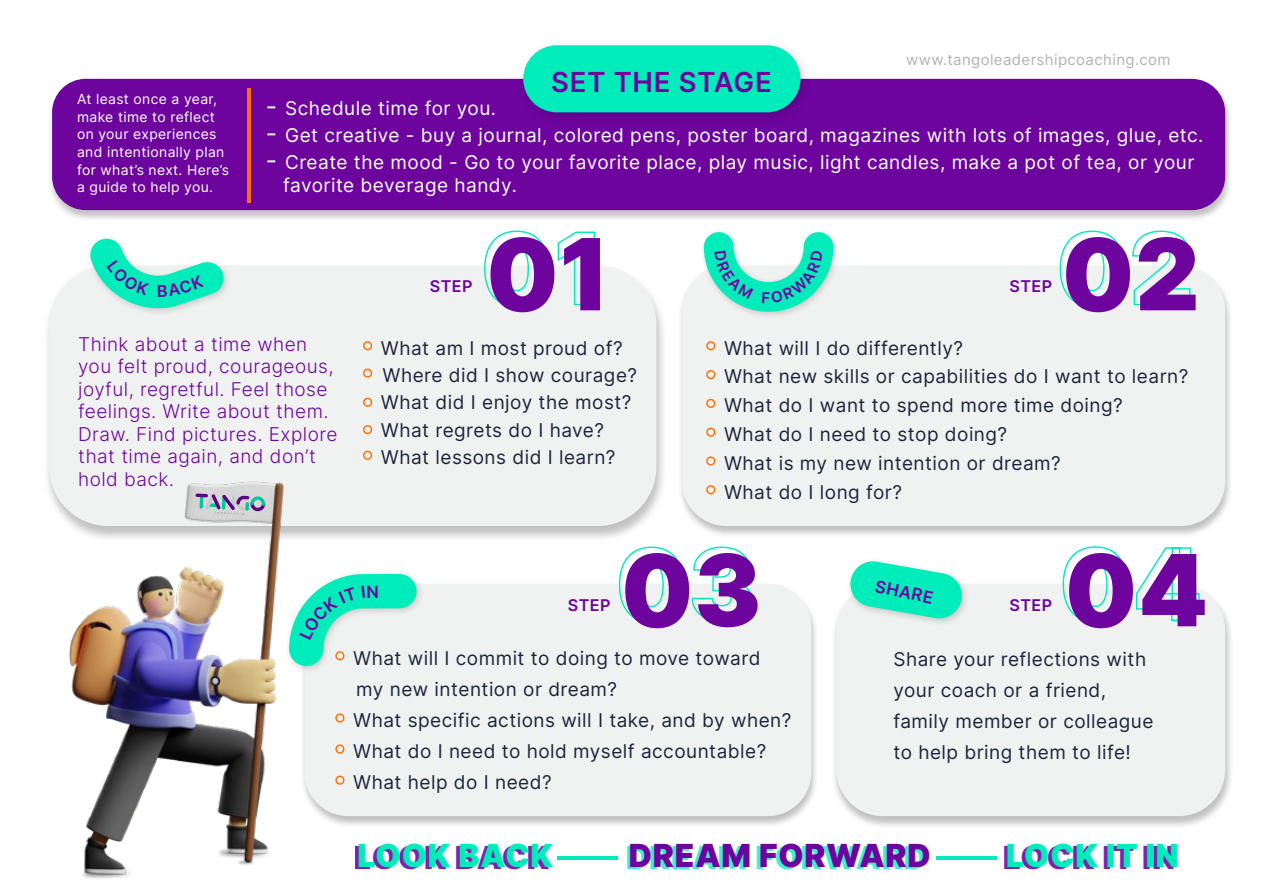
<style>
.page{position:relative;width:1263px;height:893px;background:#fff}
.page>*{position:absolute;margin:0;border:0;box-sizing:border-box;transform-origin:0 0}
.t1{font:900 99.45px "Inter";letter-spacing:.01em;color:#6d049e}
.t2{font:900 31.8px "Inter";letter-spacing:.025em;color:#01ecbb}
.t3{font:900 31.8px "Inter";letter-spacing:.025em;color:#6d049e}
.t4{font:600 27.6px "Inter";letter-spacing:.025em;color:#6d049e}
.t5{font:19.05px/31px "Inter";letter-spacing:.025em;color:#1f253b}
.t6{font:19.05px/22.5px "Inter";letter-spacing:.025em;color:#fff}
.t7{font:300 19.05px/22.5px "Inter";letter-spacing:.025em;color:#6d049e}
.t8{font:600 16.95px "Inter";color:#6d049e}
.t9{font:600 16.2px "Inter";letter-spacing:.025em;color:#6d049e}
.t10{font:15px "Inter";letter-spacing:.025em;color:#b2b2b2}
.t11{font:13.95px/17.5px "Inter";letter-spacing:.025em;color:#fff}
.s1{font-size:24.45px}
</style>
<div class="page">
<img style="left:834px;top:590px;width:397px;height:236px">
<div style="left:836px;top:584px;width:389px;height:232px;background:#f0f1f1;border-radius:46px"></div>
<img style="left:303px;top:584px;width:513px;height:241px">
<div style="left:304px;top:584px;width:507px;height:232px;background:#f0f1f1;border-radius:44px"></div>
<svg style="left:335px;top:713px;width:10px;height:10px"></svg>
<svg style="left:335px;top:744px;width:10px;height:10px"></svg>
<svg style="left:335px;top:775px;width:10px;height:10px"></svg>
<svg style="left:618px;top:546px;width:67px;height:78px"></svg>
<svg style="left:691px;top:546px;width:62px;height:77px"></svg>
<svg style="left:1062px;top:546px;width:66px;height:77px"></svg>
<svg style="left:1135px;top:547px;width:65px;height:74px"></svg>
<img style="left:843px;top:589px;width:123px;height:34px">
<svg style="left:848px;top:561px;width:116px;height:59px"></svg>
<hr style="left:557px;top:857px;width:61px;height:3px;background:#01ecbb">
<hr style="left:936px;top:857px;width:60px;height:3px;background:#01ecbb">
<img style="left:47px;top:287px;width:616px;height:251px">
<div style="left:49px;top:265px;width:607px;height:261px;background:#f0f1f1;border-radius:59px"></div>
<img style="left:680px;top:281px;width:550px;height:254px">
<div style="left:682px;top:265px;width:543px;height:261px;background:#f0f1f1;border-radius:45px"></div>
<svg style="left:706px;top:341px;width:10px;height:10px"></svg>
<svg style="left:706px;top:370px;width:10px;height:10px"></svg>
<svg style="left:706px;top:398px;width:10px;height:10px"></svg>
<svg style="left:706px;top:427px;width:10px;height:10px"></svg>
<svg style="left:706px;top:456px;width:10px;height:10px"></svg>
<svg style="left:706px;top:485px;width:10px;height:10px"></svg>
<svg style="left:484px;top:230px;width:66px;height:78px"></svg>
<svg style="left:557px;top:231px;width:38px;height:75px"></svg>
<svg style="left:1059px;top:230px;width:66px;height:78px"></svg>
<svg style="left:1132px;top:230px;width:59px;height:76px"></svg>
<svg style="left:363px;top:341px;width:10px;height:10px"></svg>
<svg style="left:363px;top:368px;width:10px;height:10px"></svg>
<svg style="left:363px;top:397px;width:10px;height:10px"></svg>
<svg style="left:363px;top:425px;width:10px;height:10px"></svg>
<svg style="left:363px;top:450px;width:10px;height:10px"></svg>
<img style="left:700px;top:238px;width:137px;height:78px">
<img style="left:83px;top:269px;width:145px;height:43px">
<img style="left:50px;top:78px;width:1180px;height:141px">
<div style="left:52px;top:79px;width:1173px;height:131px;background:#6d049e;border-radius:34px"></div>
<img style="left:303px;top:797px;width:20px;height:28px">
<img style="left:303px;top:806px;width:5px;height:19px">
<img style="left:54px;top:481px;width:243px;height:398px">
<svg style="left:196px;top:494px;width:69px;height:21px"></svg>
<img style="left:510px;top:45px;width:309px;height:72px">
<div style="left:523px;top:45px;width:277px;height:67px;background:#01ecbb;border-radius:34px"></div>
<hr style="left:247px;top:88px;width:3px;height:114px;background:#ff6e01">
<svg style="left:289px;top:574px;width:128px;height:92px"></svg>
<svg style="left:704px;top:232px;width:129px;height:80px"></svg>
<svg style="left:88px;top:238px;width:138px;height:72px"></svg>
<p class="t11" style="left:77px;top:90px;width:153px">At least once a year, make time to reflect on your experiences and intentionally plan for what’s next. Here’s a guide to help you.</p>
<h3 class="t4" style="left:551px;top:62px;width:222px">SET THE STAGE</h3>
<p class="t10" style="left:906px;top:49px;width:266px">www.tangoleadershipcoaching.com</p>
<p class="t6" style="left:266px;top:96px;width:232px"><span class="s1">-</span> Schedule time for you.</p>
<p class="t6" style="left:266px;top:123px;width:939px"><span class="s1">-</span> Get creative - buy a journal, colored pens, poster board, magazines with lots of images, glue, etc.</p>
<p class="t6" style="left:283px;top:151px;width:913px;text-indent:-17px"><span class="s1">-</span> Create the mood - Go to your favorite place, play music, light candles, make a pot of tea, or your favorite beverage handy.</p>
<p class="t7" style="left:78px;top:332px;width:261px">Think about a time when you felt proud, courageous, joyful, regretful. Feel those feelings. Write about them.<br>Draw. Find pictures. Explore that time again, and don’t hold back.</p>
<h1 class="t1" style="left:486px;top:202px;width:125px">01</h1>
<h1 class="t1" style="left:1062px;top:202px;width:139px">02</h1>
<p class="t5" style="left:381px;top:334px;width:258px;line-height:27.3px">What am I most proud of?<br>Where did I show courage?<br>What did I enjoy the most?<br>What regrets do I have?<br>What lessons did I learn?</p>
<p class="t9" style="left:430px;top:274px;width:44px">STEP</p>
<p class="t9" style="left:1009px;top:274px;width:44px">STEP</p>
<p class="t5" style="left:724px;top:333px;width:466px;line-height:28.8px">What will I do differently?<br>What new skills or capabilities do I want to learn?<br>What do I want to spend more time doing?<br>What do I need to stop doing?<br>What is my new intention or dream?<br>What do I long for?</p>
<h1 class="t1" style="left:621px;top:518px;width:142px">03</h1>
<p class="t8" style="left:878px;top:574px;width:60px;rotate:12deg">SHARE</p>
<p class="t9" style="left:568px;top:594px;width:44px">STEP</p>
<p class="t9" style="left:1009px;top:594px;width:44px">STEP</p>
<h1 class="t1" style="left:1065px;top:518px;width:145px">04</h1>
<p class="t5" style="left:353px;top:642px;width:440px">What will I commit to doing to move toward my new intention or dream?<br>What specific actions will I take, and by when?<br>What do I need to hold myself accountable?<br>What help do I need?</p>
<p class="t5" style="left:893px;top:643px;width:262px">Share your reflections with your coach or a friend, family member or colleague to help bring them to life!</p>
<h2 class="t2" style="left:358px;top:832px;width:197px">LOOK BACK</h2>
<h2 class="t3" style="left:629px;top:832px;width:303px">DREAM FORWARD</h2>
<h2 class="t2" style="left:1006px;top:832px;width:174px">LOCK IT IN</h2>
</div>
